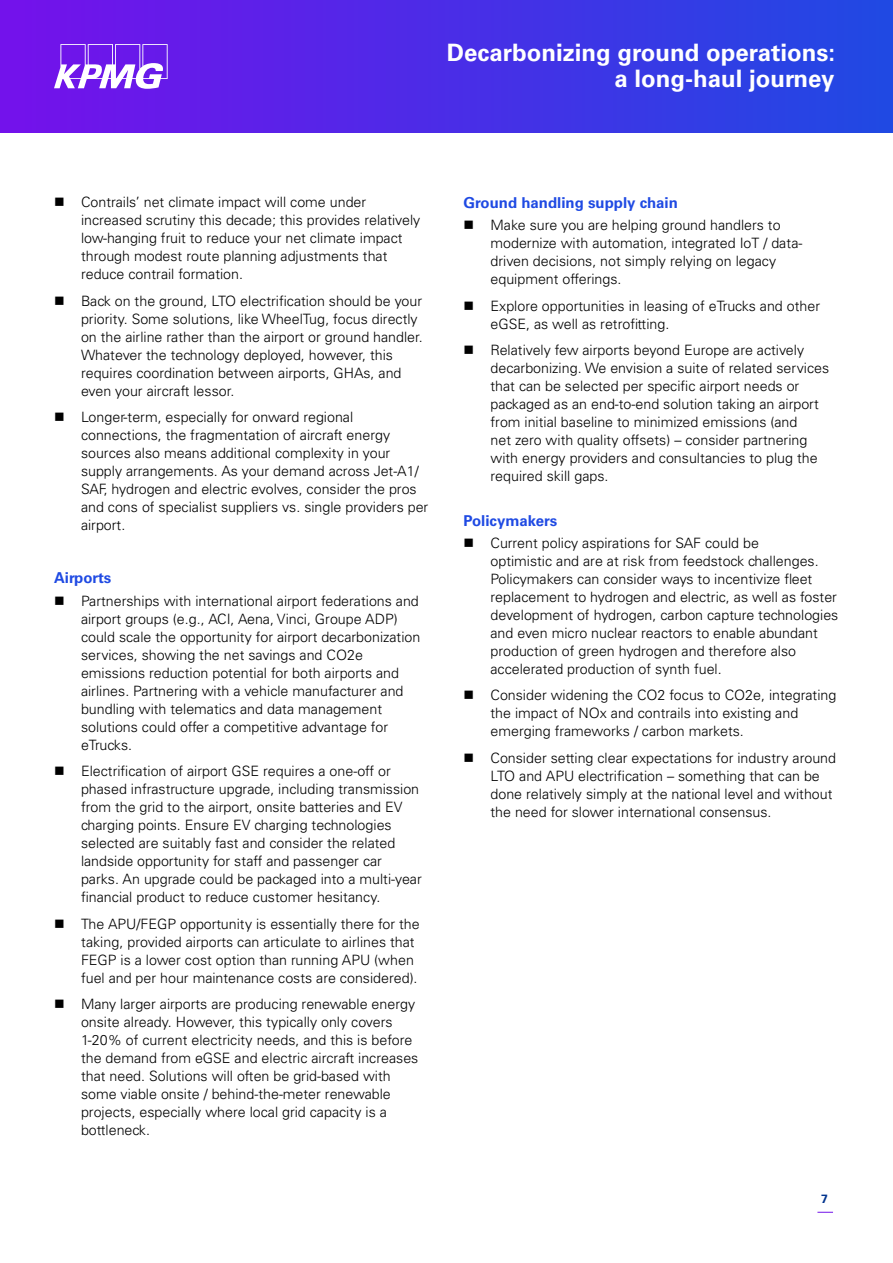
<style>
.page{position:relative;width:893px;height:1263px;background:#fff}
.page>*{position:absolute;margin:0;border:0;box-sizing:border-box;transform-origin:0 0}
.t1{font:700 24px/25.5px "Univers LT Std";color:#fff;text-align:right}
.BodyBOLD_COLOUR{font:700 15px "Univers LT Std";color:#1f4ae3}
.t2{font:300 14.25px/18px "Univers LT Std";color:#000}
.t3{font:700 12px "Univers LT Std";color:#00338d}
</style>
<div class="page">
<svg style="left:817px;top:1212px;width:16px;height:1px"></svg>
<div style="left:0;top:0;width:893px;height:133px;background:linear-gradient(to right,#7510eb,#2049e3)"></div>
<svg style="left:54px;top:44px;width:114px;height:45px"></svg>
<h1 class="t1" style="left:447px;top:40px;width:390px">Decarbonizing ground operations: a long-haul journey</h1>
<p class="t2" style="left:81px;top:193px;width:341px">Contrails’ net climate impact will come under increased scrutiny this decade; this provides relatively low-hanging fruit to reduce your net climate impact through modest route planning adjustments that reduce contrail formation.</p>
<p class="t2" style="left:81px;top:292px;width:343px">Back on the ground, LTO electrification should be your priority. Some solutions, like WheelTug, focus directly on the airline rather than the airport or ground handler.<br>Whatever the technology deployed, however, this requires coordination between airports, GHAs, and even your aircraft lessor.</p>
<p class="t2" style="left:81px;top:408px;width:349px">Longer-term, especially for onward regional connections, the fragmentation of aircraft energy sources also means additional complexity in your supply arrangements. As your demand across Jet-A1/ SAF, hydrogen and electric evolves, consider the pros and cons of specialist suppliers vs. single providers per airport.</p>
<p class="BodyBOLD_COLOUR" style="left:54px;top:569px;width:59px">Airports</p>
<p class="t2" style="left:81px;top:592px;width:341px">Partnerships with international airport federations and airport groups (e.g., ACI, Aena, Vinci, Groupe ADP) could scale the opportunity for airport decarbonization services, showing the net savings and CO2e emissions reduction potential for both airports and airlines. Partnering with a vehicle manufacturer and bundling with telematics and data management solutions could offer a competitive advantage for eTrucks.</p>
<p class="t2" style="left:81px;top:762px;width:342px">Electrification of airport GSE requires a one-off or phased infrastructure upgrade, including transmission from the grid to the airport, onsite batteries and EV charging points. Ensure EV charging technologies selected are suitably fast and consider the related landside opportunity for staff and passenger car parks. An upgrade could be packaged into a multi-year financial product to reduce customer hesitancy.</p>
<p class="t2" style="left:81px;top:915px;width:340px">The APU/FEGP opportunity is essentially there for the taking, provided airports can articulate to airlines that FEGP is a lower cost option than running APU (when fuel and per hour maintenance costs are considered).</p>
<p class="t2" style="left:81px;top:995px;width:339px">Many larger airports are producing renewable energy onsite already. However, this typically only covers 1-20% of current electricity needs, and this is before the demand from eGSE and electric aircraft increases that need. Solutions will often be grid-based with some viable onsite / behind-the-meter renewable projects, especially where local grid capacity is a bottleneck.</p>
<p class="BodyBOLD_COLOUR" style="left:463px;top:194px;width:216px">Ground handling supply chain</p>
<p class="t2" style="left:490px;top:216px;width:314px">Make sure you are helping ground handlers to modernize with automation, integrated IoT / data&shy;driven decisions, not simply relying on legacy equipment offerings.</p>
<p class="t2" style="left:490px;top:297px;width:331px">Explore opportunities in leasing of eTrucks and other eGSE, as well as retrofitting.</p>
<p class="t2" style="left:490px;top:341px;width:340px">Relatively few airports beyond Europe are actively decarbonizing. We envision a suite of related services that can be selected per specific airport needs or packaged as an end-to-end solution taking an airport from initial baseline to minimized emissions (and<br>net zero with quality offsets) – consider partnering with energy providers and consultancies to plug the required skill gaps.</p>
<p class="BodyBOLD_COLOUR" style="left:463px;top:512px;width:95px">Policymakers</p>
<p class="t2" style="left:490px;top:534px;width:349px">Current policy aspirations for SAF could be<br>optimistic and are at risk from feedstock challenges.<br>Policymakers can consider ways to incentivize fleet replacement to hydrogen and electric, as well as foster development of hydrogen, carbon capture technologies and even micro nuclear reactors to enable abundant production of green hydrogen and therefore also accelerated production of synth fuel.</p>
<p class="t2" style="left:490px;top:686px;width:347px">Consider widening the CO2 focus to CO2e, integrating the impact of NOx and contrails into existing and emerging frameworks / carbon markets.</p>
<p class="t2" style="left:490px;top:749px;width:347px">Consider setting clear expectations for industry around LTO and APU electrification – something that can be done relatively simply at the national level and without the need for slower international consensus.</p>
<p class="t3" style="left:821px;top:1191px;width:8px">7</p>
</div>
